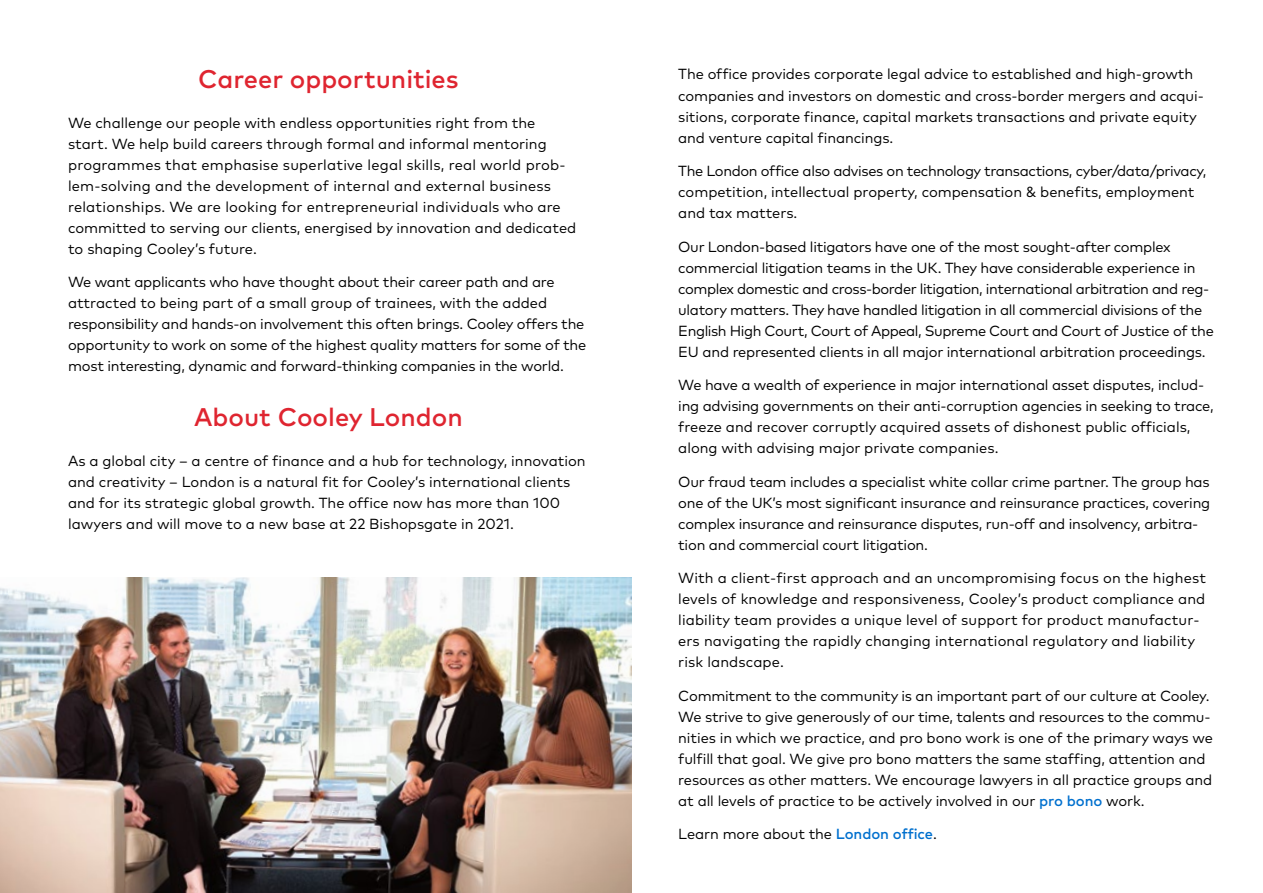
<style>
.page{position:relative;width:1263px;height:893px;background:#fff}
.page>*{position:absolute;margin:0;border:0;box-sizing:border-box;transform-origin:0 0}
.t1{font:500 25.5px "Mark OT";color:#df2530}
.t2{font:14.7px/21px "Mark OT";letter-spacing:-.005em;color:#000}
.t3{font:14.7px/21px "Mark OT";letter-spacing:-.025em;color:#000}
.s1{font-weight:500;color:#0070ce}
</style>
<div class="page">
<img style="left:0;top:577px;width:631px;height:316px">
<h1 class="t1" style="left:198px;top:63px;width:262px">Career opportunities</h1>
<p class="t2" style="left:68px;top:112px;width:510px">We challenge our people with endless opportunities right from the start. We help build careers through formal and informal mentoring programmes that emphasise superlative legal skills, real world prob&shy;lem-solving and the development of internal and external business relationships. We are looking for entrepreneurial individuals who are committed to serving our clients, energised by innovation and dedicated to shaping Cooley’s future.</p>
<p class="t2" style="left:68px;top:271px;width:520px">We want applicants who have thought about their career path and are attracted to being part of a small group of trainees, with the added responsibility and hands-on involvement this often brings. Cooley offers the opportunity to work on some of the highest quality matters for some of the most interesting, dynamic and forward-thinking companies in the world.</p>
<h1 class="t1" style="left:194px;top:401px;width:270px">About Cooley London</h1>
<p class="t2" style="left:68px;top:450px;width:519px">As a global city – a centre of finance and a hub for technology, innovation and creativity – London is a natural fit for Cooley’s international clients and for its strategic global growth. The office now has more than 100 lawyers and will move to a new base at 22 Bishopsgate in 2021.</p>
<p class="t2" style="left:678px;top:64px;width:527px">The office provides corporate legal advice to established and high-growth companies and investors on domestic and cross-border mergers and acqui&shy;sitions, corporate finance, capital markets transactions and private equity and venture capital financings.</p>
<p class="t2" style="left:678px;top:160px;width:530px">The London office also advises on technology transactions, cyber/data/privacy, competition, intellectual property, compensation &amp; benefits, employment and tax matters.</p>
<p class="t3" style="left:678px;top:236px;width:537px">Our London-based litigators have one of the most sought-after complex commercial litigation teams in the UK. They have considerable experience in complex domestic and cross-border litigation, international arbitration and reg&shy;ulatory matters. They have handled litigation in all commercial divisions of the English High Court, Court of Appeal, Supreme Court and Court of Justice of the EU and represented clients in all major international arbitration proceedings.</p>
<p class="t2" style="left:678px;top:374px;width:537px">We have a wealth of experience in major international asset disputes, includ&shy;ing advising governments on their anti-corruption agencies in seeking to trace, freeze and recover corruptly acquired assets of dishonest public officials, along with advising major private companies.</p>
<p class="t2" style="left:678px;top:471px;width:533px">Our fraud team includes a specialist white collar crime partner. The group has one of the UK’s most significant insurance and reinsurance practices, covering complex insurance and reinsurance disputes, run-off and insolvency, arbitra&shy;tion and commercial court litigation.</p>
<p class="t2" style="left:678px;top:567px;width:529px">With a client-first approach and an uncompromising focus on the highest levels of knowledge and responsiveness, Cooley’s product compliance and liability team provides a unique level of support for product manufactur&shy;ers navigating the rapidly changing international regulatory and liability risk landscape.</p>
<p class="t2" style="left:678px;top:685px;width:536px">Commitment to the community is an important part of our culture at Cooley.<br>We strive to give generously of our time, talents and resources to the commu&shy;nities in which we practice, and pro bono work is one of the primary ways we fulfill that goal. We give pro bono matters the same staffing, attention and resources as other matters. We encourage lawyers in all practice groups and at all levels of practice to be actively involved in our <span class="s1">pro bono</span> work.</p>
<p class="t2" style="left:678px;top:823px;width:260px">Learn more about the <span class="s1">London office</span>.</p>
</div>
